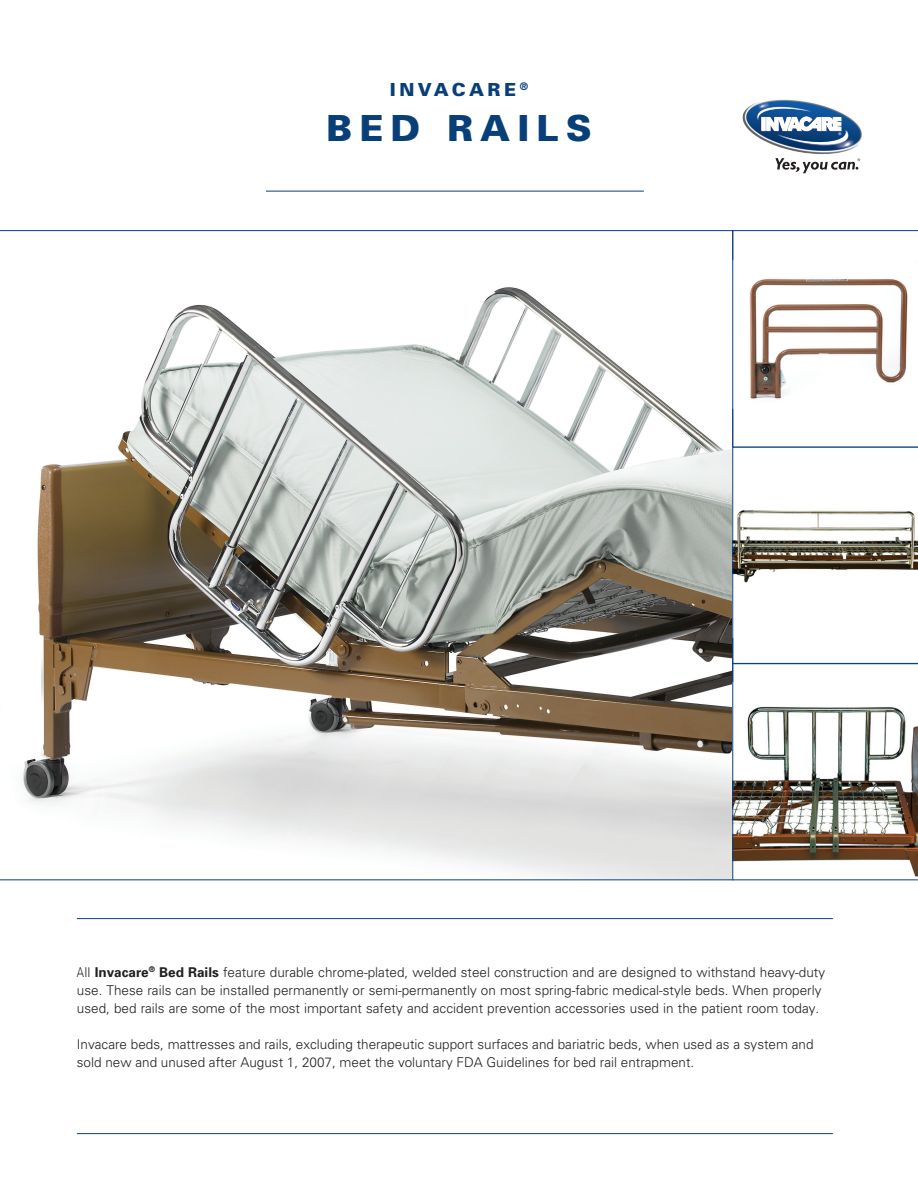
<style>
.page{position:relative;width:918px;height:1188px;background:#fff}
.page>*{position:absolute;margin:0;border:0;box-sizing:border-box;transform-origin:0 0}
.t1{font:900 36px "Univers";letter-spacing:.2em;color:#093f79}
.t2{font:900 18px "Univers";letter-spacing:.2em;color:#093f79}
.Intro_Text{font:300 13.5px/18px "Univers";color:#231f20;scale:.8 1}
.Intro_Text-2{font:300 13.5px/18px "Univers";color:#231f20}
.s1{font-weight:700}
</style>
<div class="page">
<img style="left:742px;top:99px;width:120px;height:55px">
<svg style="left:757px;top:105px;width:91px;height:42px"></svg>
<svg style="left:775px;top:158px;width:85px;height:15px"></svg>
<hr style="left:266px;top:191px;width:378px;height:1px;background:#093f79">
<hr style="left:77px;top:918px;width:756px;height:1px;background:#093f79">
<hr style="left:77px;top:1133px;width:756px;height:1px;background:#093f79">
<svg style="left:0;top:230px;width:732px;height:650px"></svg>
<img style="left:732px;top:230px;width:186px;height:650px">
<p class="t2" style="left:390px;top:78px;width:140px">INVACARE <sup>®</sup></p>
<p class="t1" style="left:326px;top:106px;width:267px">BED RAILS</p>
<p class="Intro_Text" style="left:77px;top:963px;width:937px">All <span class="s1">Invacare</span><sup>®</sup> <span class="s1">Bed Rails</span> feature durable chrome-plated, welded steel construction and are designed to withstand heavy-duty use. These rails can be installed permanently or semi-permanently on most spring-fabric medical-style beds. When properly used, bed rails are some of the most important safety and accident prevention accessories used in the patient room today.</p>
<p class="Intro_Text-2" style="left:77px;top:1035px;width:738px">Invacare beds, mattresses and rails, excluding therapeutic support surfaces and bariatric beds, when used as a system and sold new and unused after August 1, 2007, meet the voluntary FDA Guidelines for bed rail entrapment.</p>
</div>
